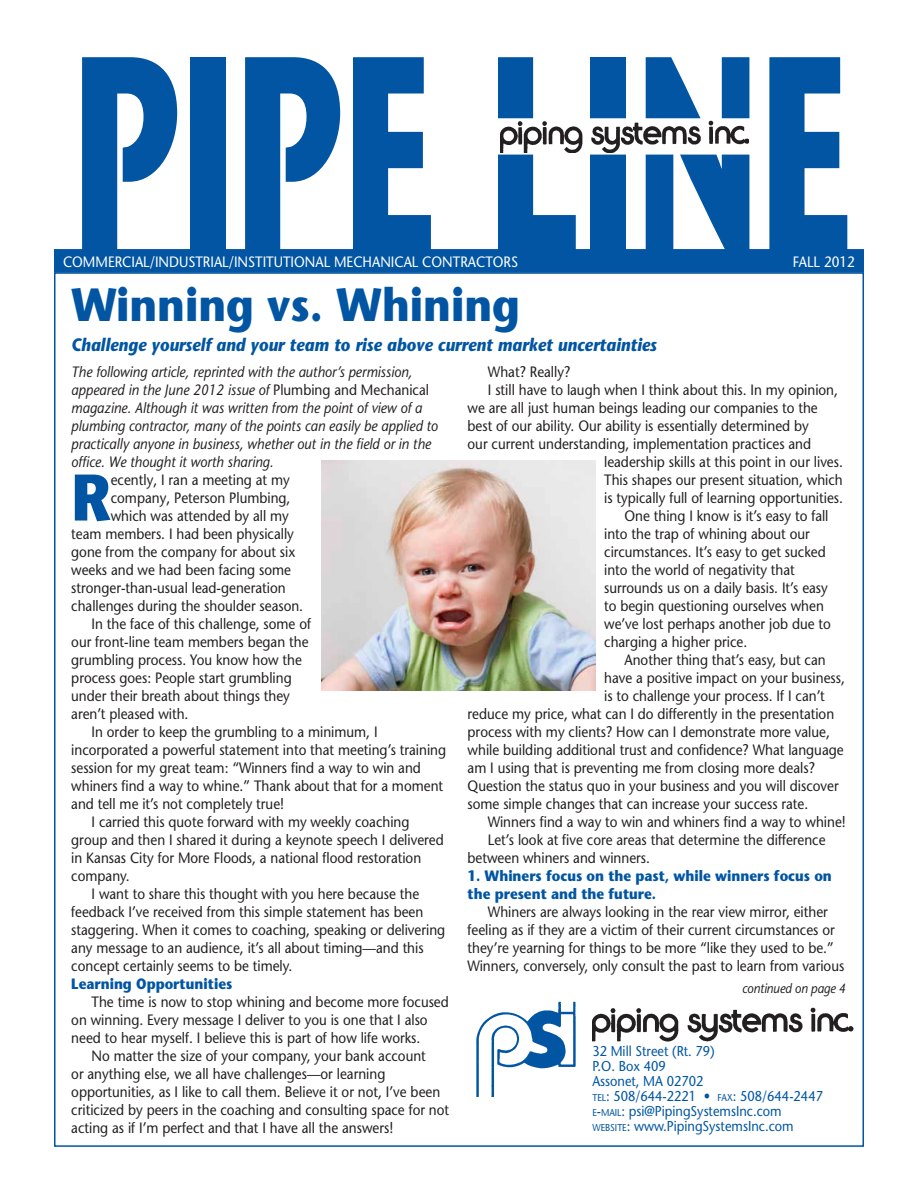
<style>
.page{position:relative;width:918px;height:1188px;background:#fff}
.page>*{position:absolute;margin:0;border:0;box-sizing:border-box;transform-origin:0 0}
.t1{font:700 277.5px "Stone Sans Std";color:#0155a2;scale:.6 1}
.t2{font:700 65.7px "Stone Sans Std";color:#0155a2;scale:.9 1}
.t3{font:700 46.5px "Stone Sans Std";color:#0155a2;scale:.9 1}
.t4{font:italic 700 18px "Stone Sans Std";color:#0155a2;scale:.9 1}
.t5{font:500 15px/18px "Stone Sans Std";color:#231f20;scale:.9 1}
.t6{font:italic 500 15px/18px "Stone Sans Std";color:#231f20;scale:.9 1}
.t7{font:700 15px/18px "Stone Sans Std";color:#0155a2;scale:.9 1}
.t8{font:500 15px "Stone Sans Std";color:#fff;scale:.9 1}
.t9{font:500 14.25px/15px "Stone Sans Std";color:#0155a2;scale:.9 1}
.t10{font:italic 500 13.5px "Stone Sans Std";letter-spacing:-.01em;color:#231f20;scale:.9 1}
.s1{font-style:normal}
.s2{font-size:10.05px}
.s3{font-style:inherit}
</style>
<div class="page">
<div style="left:54px;top:249px;width:810px;height:24px;background:#0155a2;border:2px solid #0155a2"></div>
<img style="left:500px;top:121px;width:249px;height:32px">
<img style="left:592px;top:1008px;width:262px;height:33px">
<img style="left:477px;top:1001px;width:98px;height:96px">
<img style="left:322px;top:460px;width:274px;height:231px">
<h1 class="t1" style="left:72px;top:-11px;width:1301px">PIPE LINE</h1>
<p class="t8" style="left:63px;top:253px;width:507px">COMMERCIAL/INDUSTRIAL/INSTITUTIONAL MECHANICAL CONTRACTORS</p>
<h3 class="t3" style="left:71px;top:277px;width:500px">Winning vs. Whining</h3>
<p class="t4" style="left:71px;top:334px;width:652px">Challenge yourself and your team to rise above current market uncertainties</p>
<p class="t8" style="left:793px;top:253px;width:71px">FALL 2012</p>
<p class="t6" style="left:71px;top:362px;width:409px">The following article, reprinted with the author’s permission, appeared in the June 2012 issue of <span class="s1">Plumbing and Mechanical </span>magazine. Although it was written from the point of view of a plumbing contractor, many of the points can easily be applied to practically anyone in business, whether out in the field or in the office. We thought it worth sharing.</p>
<h2 class="t2" style="left:71px;top:458px;width:45px">R</h2>
<p class="t5" style="left:111px;top:470px;width:201px">ecently, I ran a meeting at my</p>
<p class="t5" style="left:111px;top:488px;width:201px">company, Peterson Plumbing,</p>
<p class="t5" style="left:111px;top:506px;width:200px">which was attended by all my</p>
<p class="t5" style="left:71px;top:524px;width:249px">team members. I had been physically</p>
<p class="t5" style="left:71px;top:542px;width:251px">gone from the company for about six</p>
<p class="t5" style="left:71px;top:560px;width:246px">weeks and we had been facing some</p>
<p class="t5" style="left:71px;top:578px;width:240px">stronger-than-usual lead-generation</p>
<p class="t5" style="left:71px;top:596px;width:259px">challenges during the shoulder season.</p>
<p class="t5" style="left:92px;top:614px;width:245px">In the face of this challenge, some of</p>
<p class="t5" style="left:71px;top:632px;width:265px">our front-line team members began the</p>
<p class="t5" style="left:71px;top:650px;width:258px">grumbling process. You know how the</p>
<p class="t5" style="left:71px;top:668px;width:246px">process goes: People start grumbling</p>
<p class="t5" style="left:71px;top:686px;width:244px">under their breath about things they</p>
<p class="t5" style="left:71px;top:704px;width:132px">aren’t pleased with.</p>
<p class="t5" style="left:92px;top:722px;width:319px">In order to keep the grumbling to a minimum, I</p>
<p class="t5" style="left:71px;top:740px;width:418px">incorporated a powerful statement into that meeting’s training</p>
<p class="t5" style="left:71px;top:758px;width:390px">session for my great team: “Winners find a way to win and</p>
<p class="t5" style="left:71px;top:776px;width:415px">whiners find a way to whine.” Thank about that for a moment</p>
<p class="t5" style="left:71px;top:794px;width:238px">and tell me it’s not completely true!</p>
<p class="t5" style="left:92px;top:812px;width:355px">I carried this quote forward with my weekly coaching</p>
<p class="t5" style="left:71px;top:830px;width:415px">group and then I shared it during a keynote speech I delivered</p>
<p class="t5" style="left:71px;top:848px;width:390px">in Kansas City for More Floods, a national flood restoration</p>
<p class="t5" style="left:71px;top:866px;width:67px">company.</p>
<p class="t5" style="left:92px;top:884px;width:366px">I want to share this thought with you here because the</p>
<p class="t5" style="left:71px;top:902px;width:393px">feedback I’ve received from this simple statement has been</p>
<p class="t5" style="left:71px;top:920px;width:417px">staggering. When it comes to coaching, speaking or delivering</p>
<p class="t5" style="left:71px;top:938px;width:393px">any message to an audience, it’s all about timing—and this</p>
<p class="t5" style="left:71px;top:956px;width:247px">concept certainly seems to be timely.</p>
<p class="t7" style="left:71px;top:974px;width:180px">Learning Opportunities</p>
<p class="t5" style="left:92px;top:992px;width:398px">The time is now to stop whining and become more focused</p>
<p class="t5" style="left:71px;top:1010px;width:398px">on winning. Every message I deliver to you is one that I also</p>
<p class="t5" style="left:71px;top:1028px;width:389px">need to hear myself. I believe this is part of how life works.</p>
<p class="t5" style="left:92px;top:1046px;width:373px">No matter the size of your company, your bank account</p>
<p class="t5" style="left:71px;top:1064px;width:351px">or anything else, we all have challenges—or learning</p>
<p class="t5" style="left:71px;top:1082px;width:411px">opportunities, as I like to call them. Believe it or not, I’ve been</p>
<p class="t5" style="left:71px;top:1100px;width:422px">criticized by peers in the coaching and consulting space for not</p>
<p class="t5" style="left:71px;top:1118px;width:359px">acting as if I’m perfect and that I have all the answers!</p>
<p class="t5" style="left:488px;top:362px;width:93px">What? Really?</p>
<p class="t5" style="left:488px;top:380px;width:391px">I still have to laugh when I think about this. In my opinion,</p>
<p class="t5" style="left:468px;top:398px;width:391px">we are all just human beings leading our companies to the</p>
<p class="t5" style="left:468px;top:416px;width:381px">best of our ability. Our ability is essentially determined by</p>
<p class="t5" style="left:468px;top:434px;width:383px">our current understanding, implementation practices and</p>
<p class="t5" style="left:604px;top:452px;width:267px">leadership skills at this point in our lives.</p>
<p class="t5" style="left:604px;top:470px;width:267px">This shapes our present situation, which</p>
<p class="t5" style="left:604px;top:488px;width:267px">is typically full of learning opportunities.</p>
<p class="t5" style="left:624px;top:506px;width:228px">One thing I know is it’s easy to fall</p>
<p class="t5" style="left:604px;top:524px;width:230px">into the trap of whining about our</p>
<p class="t5" style="left:604px;top:542px;width:248px">circumstances. It’s easy to get sucked</p>
<p class="t5" style="left:604px;top:560px;width:213px">into the world of negativity that</p>
<p class="t5" style="left:604px;top:578px;width:250px">surrounds us on a daily basis. It’s easy</p>
<p class="t5" style="left:604px;top:596px;width:246px">to begin questioning ourselves when</p>
<p class="t5" style="left:604px;top:614px;width:253px">we’ve lost perhaps another job due to</p>
<p class="t5" style="left:604px;top:632px;width:161px">charging a higher price.</p>
<p class="t5" style="left:624px;top:650px;width:225px">Another thing that’s easy, but can</p>
<p class="t5" style="left:604px;top:668px;width:269px">have a positive impact on your business,</p>
<p class="t5" style="left:604px;top:686px;width:247px">is to challenge your process. If I can’t</p>
<p class="t5" style="left:468px;top:704px;width:409px">reduce my price, what can I do differently in the presentation</p>
<p class="t5" style="left:468px;top:722px;width:404px">process with my clients? How can I demonstrate more value,</p>
<p class="t5" style="left:468px;top:740px;width:419px">while building additional trust and confidence? What language</p>
<p class="t5" style="left:468px;top:758px;width:387px">am I using that is preventing me from closing more deals?</p>
<p class="t5" style="left:468px;top:776px;width:414px">Question the status quo in your business and you will discover</p>
<p class="t5" style="left:468px;top:794px;width:380px">some simple changes that can increase your success rate.</p>
<p class="t5" style="left:488px;top:812px;width:399px">Winners find a way to win and whiners find a way to whine!</p>
<p class="t5" style="left:488px;top:830px;width:377px">Let’s look at five core areas that determine the difference</p>
<p class="t5" style="left:468px;top:848px;width:204px">between whiners and winners.</p>
<p class="t7" style="left:468px;top:866px;width:406px">1. Whiners focus on the past, while winners focus on the present and the future.</p>
<p class="t5" style="left:468px;top:902px;width:420px;text-indent:20px">Whiners are always looking in the rear view mirror, either feeling as if they are a victim of their current circumstances or they’re yearning for things to be more “like they used to be.” Winners, conversely, only consult the past to learn from various</p>
<p class="t10" style="left:742px;top:980px;width:117px">continued on page 4</p>
<p class="t9" style="left:592px;top:1044px;width:258px">32 Mill Street (Rt. 79)<br>P.O. Box 409<br>Assonet, MA 02702<br><span class="s2">TEL</span>: 508/644-2221 • <span class="s2">FAX</span>: 508/644-2447<br><span class="s2">E</span><span class="s3">-</span><span class="s2">MAIL</span>: psi@PipingSystemsInc.com<br><span class="s2">WEBSITE</span>: www.PipingSystemsInc.com</p>
</div>
